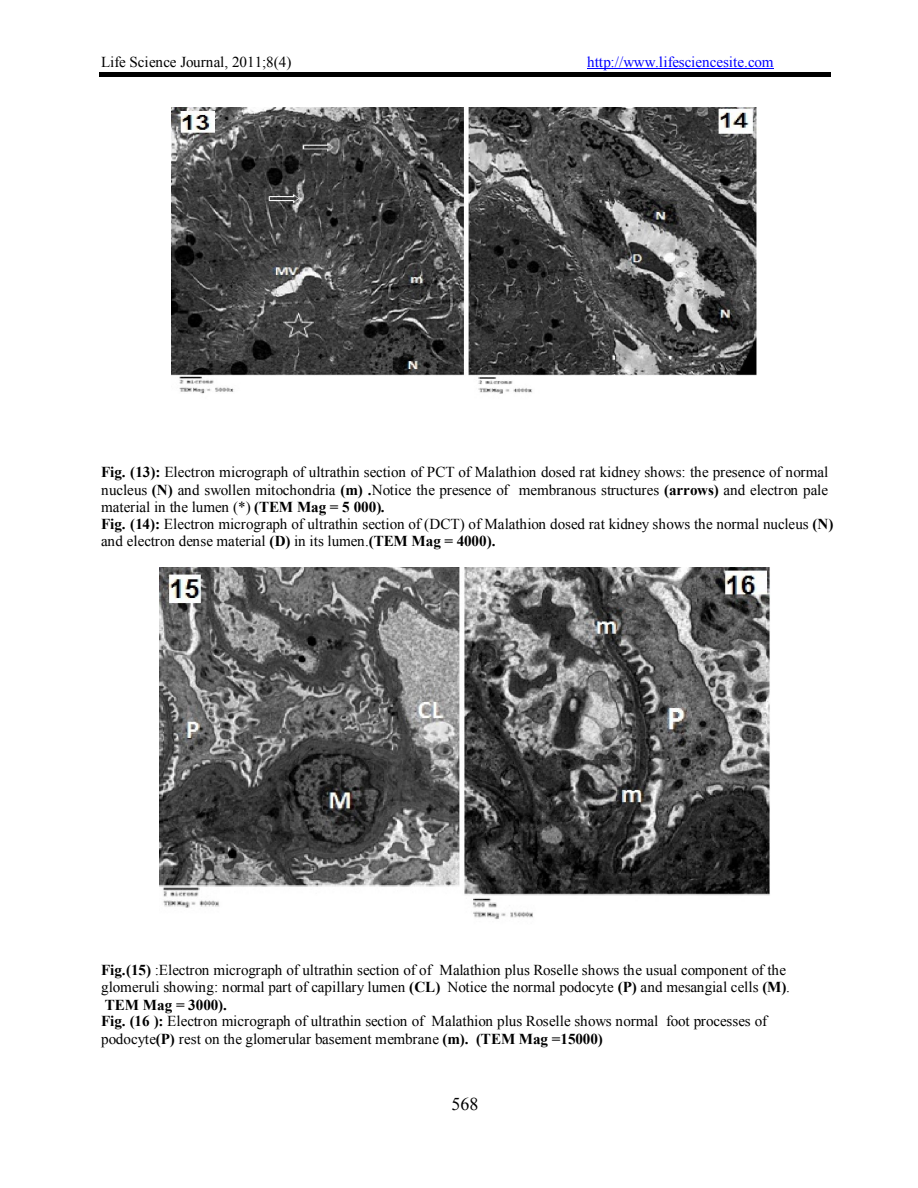
<style>
.page{position:relative;width:918px;height:1188px;background:#fff}
.page>*{position:absolute;margin:0;border:0;box-sizing:border-box;transform-origin:0 0}
.t1{font:18px "Times New Roman+FPEF";color:#000}
.t2{font:15.15px/17.2px "Times New Roman+FPEF";color:#000}
.t3{font:15.15px "Times New Roman+FPEF";color:#00f}
.t4{font:15.15px "Times New Roman Bold+FPEF";color:#000}
.s1{font-family:"Times New Roman Bold+FPEF"}
</style>
<div class="page">
<hr style="left:587px;top:68px;width:187px;height:1px;background:#00f">
<hr style="left:99px;top:75px;width:732px;height:1px;background:#000">
<hr style="left:99px;top:72px;width:732px;height:2px;background:#000">
<img style="left:171px;top:108px;width:586px;height:286px">
<img style="left:159px;top:567px;width:611px;height:353px">
<p class="t2" style="left:101px;top:54px;width:192px">Life Science Journal, 2011;8(4)</p>
<p class="t3" style="left:587px;top:56px;width:188px">http://www.lifesciencesite.com</p>
<p class="t2" style="left:101px;top:465px;width:734px"><span class="s1">Fig. (13):</span> Electron micrograph of ultrathin section of PCT of Malathion dosed rat kidney shows: the presence of normal nucleus <span class="s1">(N)</span> and swollen mitochondria <span class="s1">(m) .</span>Notice the presence of membranous structures <span class="s1">(arrows)</span> and electron pale material in the lumen (*) <span class="s1">(TEM Mag = 5 000).<br>Fig. (14):</span> Electron micrograph of ultrathin section of (DCT) of Malathion dosed rat kidney shows the normal nucleus <span class="s1">(N) </span>and electron dense material <span class="s1">(D)</span> in its lumen.<span class="s1">(TEM Mag = 4000).</span></p>
<p class="t2" style="left:101px;top:963px;width:690px"><span class="s1">Fig.(15)</span> :Electron micrograph of ultrathin section of of Malathion plus Roselle shows the usual component of the glomeruli showing: normal part of capillary lumen <span class="s1">(CL)</span> Notice the normal podocyte <span class="s1">(P)</span> and mesangial cells <span class="s1">(M)</span>.</p>
<p class="t4" style="left:105px;top:1000px;width:124px">TEM Mag = 3000).</p>
<p class="t2" style="left:101px;top:1014px;width:667px"><span class="s1">Fig. (16 ):</span> Electron micrograph of ultrathin section of Malathion plus Roselle shows normal foot processes of podocyte<span class="s1">(P)</span> rest on the glomerular basement membrane <span class="s1">(m). (TEM Mag =15000)</span></p>
<p class="t1" style="left:451px;top:1097px;width:28px">568</p>
</div>
